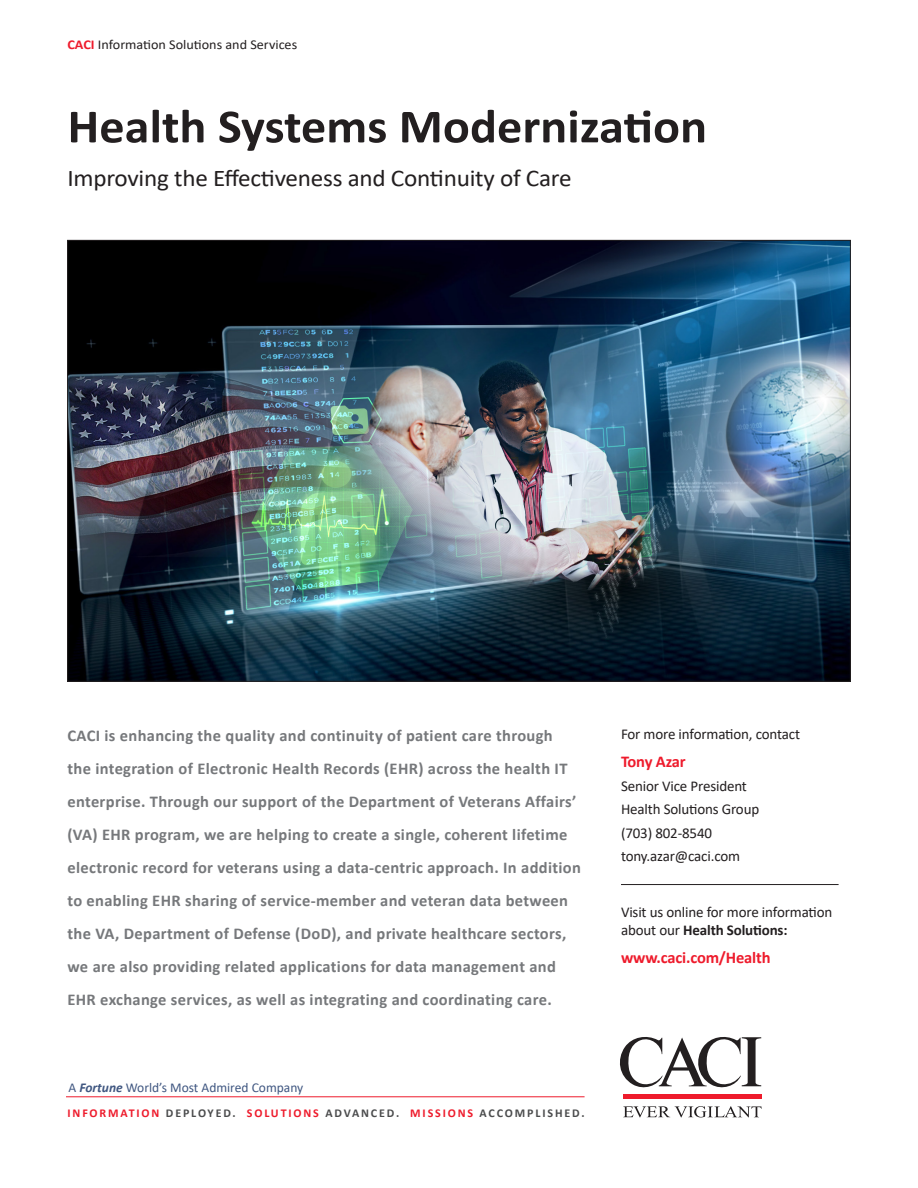
<style>
.page{position:relative;width:918px;height:1188px;background:#fff}
.page>*{position:absolute;margin:0;border:0;box-sizing:border-box;transform-origin:0 0}
.S1_MainTitle{font:700 48px "Calibri";color:#231f20;scale:1.05 1}
.S1_MainImage_Subtitl{font:24px "Calibri";letter-spacing:-.01em;color:#231f20;scale:1.05 1}
.S1_IntroText{font:700 16.5px/33px "Calibri";letter-spacing:.02em;color:#76787b}
.Web_Address{font:700 16.5px "Calibri";letter-spacing:-.01em;color:#ee1b2c}
.Name{font:700 16.5px "Calibri";letter-spacing:-.015em;color:#ee1b2c}
.Numbers_Email{font:15px "Calibri";letter-spacing:-.01em;color:#231f20}
.Visit_Online{font:15px/18px "Calibri";letter-spacing:-.01em;color:#231f20}
.For_more{font:15px "Calibri";letter-spacing:-.01em;color:#231f20}
.Header_CACIISS{font:13.5px "Calibri";color:#231f20;scale:1.05 1}
.Footer_Fortune_menti{font:13.5px "Calibri";color:#405781}
.Footer_Tagline{font:700 12px "Calibri";letter-spacing:.155em;color:#4b4c4d}
.s1{font-weight:700;color:#ee1b2c}
.s2{font-weight:700;font-style:italic}
.s3{color:#ee1b2c}
.s4{font-weight:700}
</style>
<div class="page">
<svg style="left:620px;top:1037px;width:141px;height:51px"></svg>
<div style="left:623px;top:1094px;width:139px;height:5px;background:#ee1b2c"></div>
<svg style="left:623px;top:1106px;width:139px;height:11px"></svg>
<hr style="left:66px;top:1096px;width:519px;height:1px;background:#ee1b2c">
<img style="left:70px;top:242px;width:779px;height:437px">
<hr style="left:621px;top:884px;width:218px;height:1px;background:#231f20">
<p class="Header_CACIISS" style="left:68px;top:35px;width:220px"><span class="s1">CACI</span> Information Solutions and Services</p>
<p class="S1_MainTitle" style="left:68px;top:92px;width:611px">Health Systems Modernization</p>
<p class="S1_MainImage_Subtitl" style="left:68px;top:161px;width:482px">Improving the Effectiveness and Continuity of Care</p>
<p class="S1_IntroText" style="left:68px;top:718px;width:515px">CACI is enhancing the quality and continuity of patient care through<br>the integration of Electronic Health Records (EHR) across the health IT enterprise. Through our support of the Department of Veterans Affairs’ (VA) EHR program, we are helping to create a single, coherent lifetime electronic record for veterans using a data-centric approach. In addition to enabling EHR sharing of service-member and veteran data between the VA, Department of Defense (DoD), and private healthcare sectors, we are also providing related applications for data management and EHR exchange services, as well as integrating and coordinating care.</p>
<p class="Footer_Fortune_menti" style="left:69px;top:1078px;width:236px">A <span class="s2">Fortune</span> World’s Most Admired Company</p>
<p class="Footer_Tagline" style="left:68px;top:1105px;width:519px"><span class="s3">INFORMATION</span> DEPLOYED. <span class="s3">SOLUTIONS</span> ADVANCED. <span class="s3">MISSIONS</span> ACCOMPLISHED.</p>
<p class="For_more" style="left:621px;top:724px;width:181px">For more information, contact</p>
<p class="Name" style="left:621px;top:750px;width:66px">Tony Azar</p>
<p class="Numbers_Email" style="left:621px;top:775px;width:127px">Senior Vice President</p>
<p class="Numbers_Email" style="left:621px;top:799px;width:140px">Health Solutions Group</p>
<p class="Numbers_Email" style="left:621px;top:822px;width:93px">(703) 802-8540</p>
<p class="Numbers_Email" style="left:621px;top:846px;width:121px">tony.azar@caci.com</p>
<p class="Visit_Online" style="left:621px;top:902px;width:213px">Visit us online for more information about our <span class="s4">Health Solutions:</span></p>
<p class="Web_Address" style="left:621px;top:945px;width:151px">www.caci.com/Health</p>
</div>
